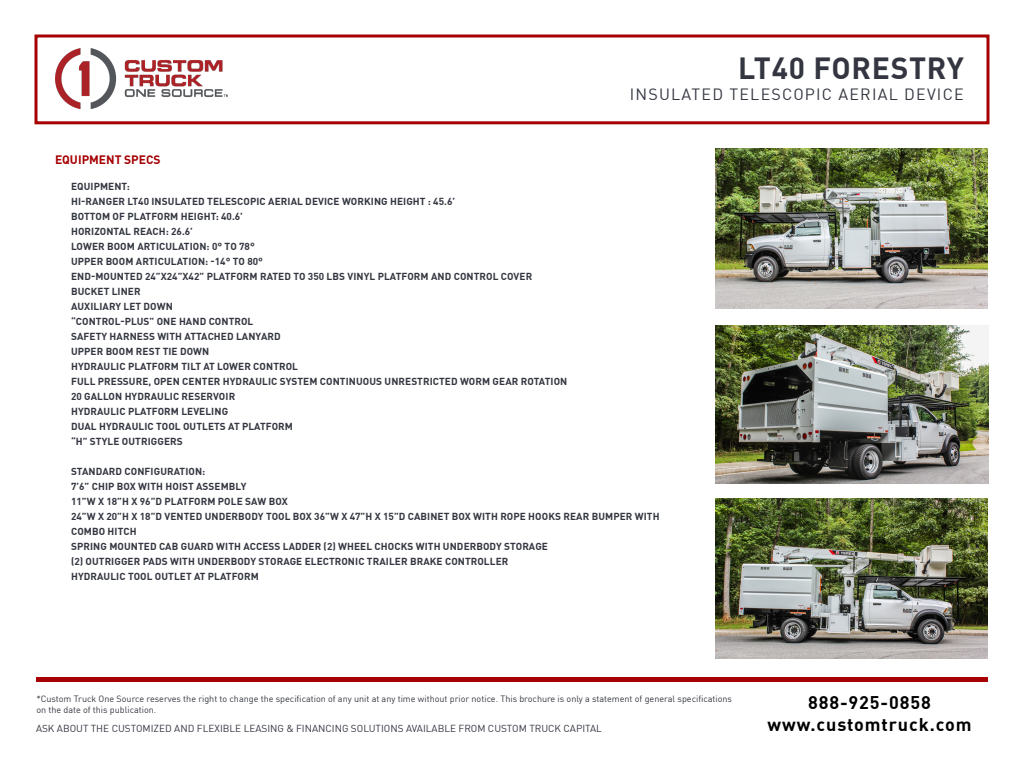
<style>
.page{position:relative;width:1024px;height:768px;background:#fff}
.page>*{position:absolute;margin:0;border:0;box-sizing:border-box;transform-origin:0 0}
.t1{font:700 30px "DIN Pro";letter-spacing:.025em;color:#333640}
.t2{font:700 18px "DIN Pro";letter-spacing:.05em;color:#000}
.t3{font:16px "DIN Pro";letter-spacing:.075em;color:#333640}
.t4{font:700 12px "DIN Pro";color:#a60003}
.t5{font:700 10px/15px "DIN Pro";letter-spacing:.01em;color:#333640}
.t6{font:10px "DIN Pro";color:#333640}
.t7{font:9px/10.8px "DIN Pro";color:#333640}
</style>
<div class="page">
<div style="left:34px;top:34px;width:956px;height:90px;background:#fff;border:3px solid #a60003"></div>
<img style="left:56px;top:49px;width:172px;height:60px">
<img style="left:716px;top:148px;width:272px;height:160px">
<img style="left:716px;top:325px;width:272px;height:158px">
<img style="left:716px;top:499px;width:272px;height:160px">
<div style="left:36px;top:677px;width:952px;height:5px;background:#a60003"></div>
<p class="t4" style="left:55px;top:150px;width:107px">EQUIPMENT SPECS</p>
<p class="t1" style="left:738px;top:45px;width:227px">LT40 FORESTRY</p>
<p class="t3" style="left:630px;top:82px;width:335px">INSULATED TELESCOPIC AERIAL DEVICE</p>
<p class="t5" style="left:71px;top:178px;width:60px">EQUIPMENT:</p>
<p class="t5" style="left:71px;top:193px;width:498px">HI-RANGER LT40 INSULATED TELESCOPIC AERIAL DEVICE WORKING HEIGHT : 45.6’<br>BOTTOM OF PLATFORM HEIGHT: 40.6’<br>HORIZONTAL REACH: 26.6’<br>LOWER BOOM ARTICULATION: 0° TO 78°<br>UPPER BOOM ARTICULATION: -14° TO 80°<br>END-MOUNTED 24”X24”X42” PLATFORM RATED TO 350 LBS VINYL PLATFORM AND CONTROL COVER BUCKET LINER<br>AUXILIARY LET DOWN<br>“CONTROL-PLUS” ONE HAND CONTROL<br>SAFETY HARNESS WITH ATTACHED LANYARD<br>UPPER BOOM REST TIE DOWN<br>HYDRAULIC PLATFORM TILT AT LOWER CONTROL<br>FULL PRESSURE, OPEN CENTER HYDRAULIC SYSTEM CONTINUOUS UNRESTRICTED WORM GEAR ROTATION 20 GALLON HYDRAULIC RESERVOIR<br>HYDRAULIC PLATFORM LEVELING<br>DUAL HYDRAULIC TOOL OUTLETS AT PLATFORM<br>“H” STYLE OUTRIGGERS</p>
<p class="t5" style="left:71px;top:463px;width:136px">STANDARD CONFIGURATION:</p>
<p class="t5" style="left:71px;top:478px;width:590px">7’6” CHIP BOX WITH HOIST ASSEMBLY<br>11”W X 18”H X 96”D PLATFORM POLE SAW BOX<br>24”W X 20”H X 18”D VENTED UNDERBODY TOOL BOX 36”W X 47”H X 15”D CABINET BOX WITH ROPE HOOKS REAR BUMPER WITH COMBO HITCH<br>SPRING MOUNTED CAB GUARD WITH ACCESS LADDER (2) WHEEL CHOCKS WITH UNDERBODY STORAGE<br>(2) OUTRIGGER PADS WITH UNDERBODY STORAGE ELECTRONIC TRAILER BRAKE CONTROLLER<br>HYDRAULIC TOOL OUTLET AT PLATFORM</p>
<p class="t7" style="left:36px;top:693px;width:697px">*Custom Truck One Source reserves the right to change the specification of any unit at any time without prior notice. This brochure is only a statement of general specifications on the date of this publication.</p>
<p class="t6" style="left:36px;top:720px;width:567px">ASK ABOUT THE CUSTOMIZED AND FLEXIBLE LEASING &amp; FINANCING SOLUTIONS AVAILABLE FROM CUSTOM TRUCK CAPITAL</p>
<p class="t2" style="left:808px;top:689px;width:124px">888-925-0858</p>
<p class="t2" style="left:767px;top:710px;width:206px">www.customtruck.com</p>
</div>
